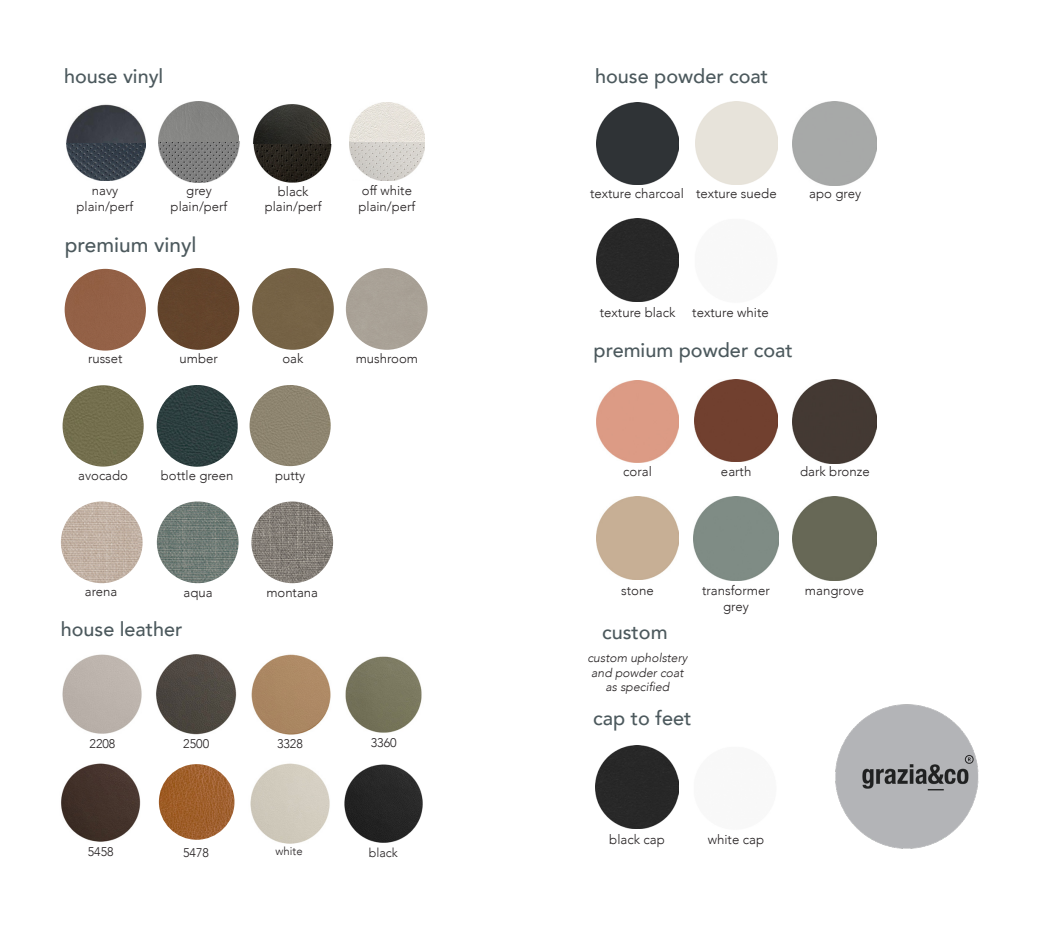
<style>
.page{position:relative;width:1042px;height:943px;background:#fff}
.page>*{position:absolute;margin:0;border:0;box-sizing:border-box;transform-origin:0 0}
.t1{font:500 20.82px "Avenir";color:#4c595d}
.t2{font:500 19.78px "Avenir";color:#4c595d}
.t3{font:300 13.3px/15.9px "Avenir";color:#231f20;text-align:center}
.t4{font:300 13.12px "Avenir";color:#231f20}
.t5{font:300 12.42px "Avenir";color:#231f20}
.t6{font:italic 300 12.25px "Avenir";color:#231f20}
.t7{font:300 11.38px "Avenir";color:#231f20}
</style>
<div class="page">
<img style="left:596px;top:219px;width:83px;height:82px">
<img style="left:793px;top:102px;width:84px;height:84px">
<img style="left:596px;top:102px;width:83px;height:83px">
<img style="left:695px;top:102px;width:82px;height:82px">
<img style="left:835px;top:704px;width:144px;height:144px">
<img style="left:596px;top:746px;width:82px;height:82px">
<img style="left:157px;top:385px;width:81px;height:81px;border-radius:41px">
<img style="left:66px;top:142px;width:79px;height:39px">
<img style="left:66px;top:104px;width:80px;height:38px">
<div style="left:63px;top:385px;width:81px;height:81px;background:#746f4e;border-radius:41px"></div>
<div style="left:65px;top:269px;width:81px;height:81px;background:#936146;border-radius:41px"></div>
<img style="left:253px;top:104px;width:79px;height:78px">
<img style="left:349px;top:103px;width:76px;height:78px">
<img style="left:158px;top:101px;width:82px;height:81px">
<img style="left:62px;top:654px;width:80px;height:80px">
<img style="left:156px;top:654px;width:81px;height:81px">
<img style="left:263px;top:699px;width:68px;height:36px">
<img style="left:61px;top:763px;width:80px;height:79px">
<img style="left:159px;top:764px;width:75px;height:75px;border-radius:38px">
<img style="left:344px;top:764px;width:79px;height:79px">
<img style="left:345px;top:656px;width:77px;height:77px">
<img style="left:61px;top:501px;width:82px;height:82px;border-radius:41px">
<div style="left:158px;top:268px;width:81px;height:82px;background:#62432b;border-radius:41px"></div>
<div style="left:346px;top:268px;width:81px;height:82px;background:#a9a196;border-radius:41px"></div>
<div style="left:252px;top:268px;width:82px;height:82px;background:#756245;border-radius:41px"></div>
<div style="left:249px;top:385px;width:82px;height:81px;background:#8e8570;border-radius:41px"></div>
<img style="left:157px;top:501px;width:82px;height:82px;border-radius:41px">
<img style="left:251px;top:501px;width:82px;height:82px;border-radius:41px">
<img style="left:250px;top:763px;width:80px;height:80px">
<img style="left:596px;top:497px;width:82px;height:82px">
<img style="left:792px;top:379px;width:85px;height:84px">
<img style="left:596px;top:380px;width:82px;height:82px">
<img style="left:695px;top:379px;width:82px;height:83px">
<img style="left:694px;top:497px;width:84px;height:84px">
<img style="left:792px;top:497px;width:84px;height:84px">
<svg style="left:249px;top:652px;width:82px;height:81px;background:#b1906e"></svg>
<p class="t2" style="left:64px;top:59px;width:101px">house vinyl</p>
<p class="t4" style="left:92px;top:183px;width:28px">navy</p>
<p class="t4" style="left:77px;top:199px;width:58px">plain/perf</p>
<p class="t4" style="left:186px;top:183px;width:27px">grey</p>
<p class="t4" style="left:171px;top:199px;width:58px">plain/perf</p>
<p class="t1" style="left:65px;top:226px;width:133px">premium vinyl</p>
<p class="t4" style="left:278px;top:183px;width:32px">black</p>
<p class="t4" style="left:265px;top:199px;width:58px">plain/perf</p>
<p class="t4" style="left:362px;top:183px;width:52px">off white</p>
<p class="t4" style="left:358px;top:199px;width:58px">plain/perf</p>
<p class="t4" style="left:88px;top:351px;width:36px">russet</p>
<p class="t4" style="left:180px;top:351px;width:40px">umber</p>
<p class="t4" style="left:282px;top:351px;width:22px">oak</p>
<p class="t4" style="left:356px;top:351px;width:64px">mushroom</p>
<p class="t4" style="left:78px;top:468px;width:51px">avocado</p>
<p class="t4" style="left:161px;top:467px;width:74px">bottle green</p>
<p class="t4" style="left:275px;top:467px;width:32px">putty</p>
<p class="t4" style="left:85px;top:584px;width:34px">arena</p>
<p class="t4" style="left:183px;top:584px;width:30px">aqua</p>
<p class="t4" style="left:266px;top:584px;width:53px">montana</p>
<p class="t2" style="left:61px;top:612px;width:123px">house leather</p>
<p class="t5" style="left:89px;top:736px;width:27px">2208</p>
<p class="t5" style="left:183px;top:736px;width:27px">2500</p>
<p class="t5" style="left:277px;top:736px;width:27px">3328</p>
<p class="t5" style="left:371px;top:735px;width:27px">3360</p>
<p class="t7" style="left:276px;top:844px;width:29px">white</p>
<p class="t5" style="left:88px;top:844px;width:27px">5458</p>
<p class="t5" style="left:183px;top:845px;width:27px">5478</p>
<p class="t5" style="left:369px;top:845px;width:31px">black</p>
<p class="t2" style="left:595px;top:59px;width:175px">house powder coat</p>
<p class="t3" style="left:590px;top:185px;width:95px">texture charcoal</p>
<p class="t3" style="left:696px;top:185px;width:82px">texture suede</p>
<p class="t3" style="left:809px;top:185px;width:53px">apo grey</p>
<p class="t3" style="left:600px;top:304px;width:77px">texture black</p>
<p class="t3" style="left:692px;top:304px;width:78px">texture white</p>
<p class="t2" style="left:593px;top:333px;width:201px">premium powder coat</p>
<p class="t3" style="left:623px;top:463px;width:30px">coral</p>
<p class="t3" style="left:721px;top:463px;width:32px">earth</p>
<p class="t3" style="left:800px;top:463px;width:71px">dark bronze</p>
<p class="t3" style="left:621px;top:582px;width:34px">stone</p>
<p class="t2" style="left:602px;top:615px;width:67px">custom</p>
<p class="t6" style="left:587px;top:650px;width:102px">custom upholstery</p>
<p class="t6" style="left:591px;top:665px;width:94px">and powder coat</p>
<p class="t6" style="left:605px;top:679px;width:65px">as specified</p>
<p class="t2" style="left:593px;top:700px;width:100px">cap to feet</p>
<p class="t3" style="left:702px;top:582px;width:69px">transformer grey</p>
<p class="t3" style="left:805px;top:582px;width:61px">mangrove</p>
<p class="t3" style="left:609px;top:831px;width:57px">black cap</p>
<p class="t3" style="left:708px;top:831px;width:58px">white cap</p>
</div>
